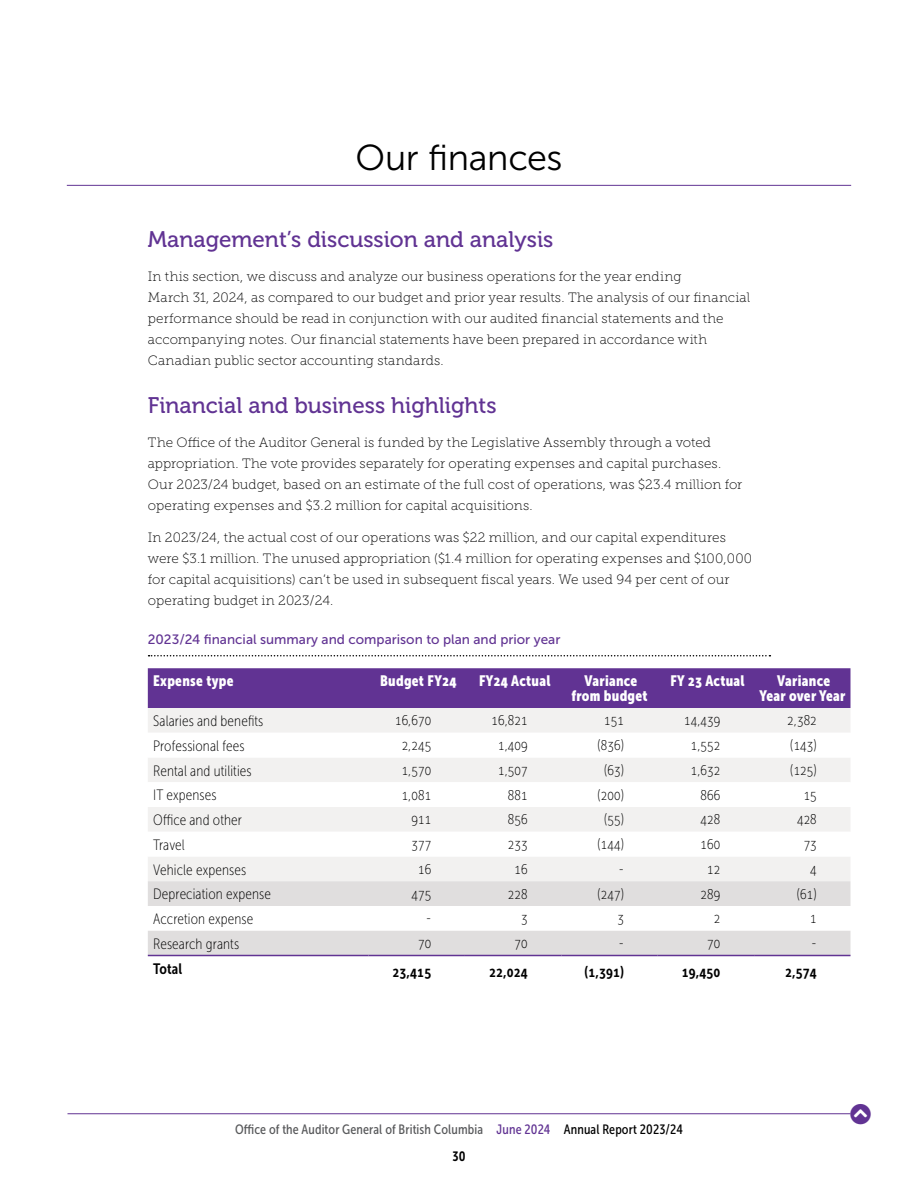
<style>
.page{position:relative;width:918px;height:1188px;background:#fff}
.page>*{position:absolute;margin:0;border:0;box-sizing:border-box;transform-origin:0 0}
.Head-1-red{font:36px "Museo Sans 300";letter-spacing:-.01em;color:#000}
.Head-3-green{font:22.5px "Museo 500";color:#613393}
.t1{font:21px "Font Awesome 5 Free Solid";color:#613393}
.Table_-_Body_-_Financials{font:15px "Museo Sans Cond 100";letter-spacing:.01em;color:#000}
.Table_-_Body{font:15px "Museo Sans Cond 100";letter-spacing:.01em;color:#000}
.Table_-_Head{font:15px/15px "Museo Sans Cond 900";letter-spacing:.02em;color:#fff;text-align:center}
.Table_-_Body_-_Financials-2{font:15px "Museo Sans Cond 700";letter-spacing:.01em;color:#000}
.Table_-_Body-2{font:15px "Museo Sans Cond 700";letter-spacing:.01em;color:#000}
.Body{font:13.5px/21px "Museo Slab 100";letter-spacing:.005em;color:#000}
.t2{font:13.5px "Museo Sans Cond 500";letter-spacing:.01em;color:#58595b}
.Exhibit{font:13.5px "Museo Sans 500";color:#613393}
.t3{font:13.5px "Museo Sans Cond 700";color:#000}
.s1{color:#613393}
.s2{color:#000}
</style>
<div class="page">
<hr style="left:68px;top:1113px;width:782px;height:1px;background:#613393">
<hr style="left:67px;top:185px;width:784px;height:1px;background:#613393">
<svg style="left:149px;top:655px;width:621px;height:1px"></svg>
<div style="left:148px;top:668px;width:702px;height:40px;background:#613393"></div>
<div style="left:148px;top:708px;width:702px;height:24px;background:#f2f1f0"></div>
<svg style="left:148px;top:758px;width:702px;height:199px;fill:#f2f1f0"></svg>
<svg style="left:148px;top:881px;width:702px;height:74px;fill:#e0dede"></svg>
<hr style="left:148px;top:955px;width:221px;height:1px;background:#613393">
<hr style="left:369px;top:955px;width:96px;height:1px;background:#613393">
<hr style="left:465px;top:955px;width:96px;height:1px;background:#613393">
<hr style="left:561px;top:955px;width:97px;height:1px;background:#613393">
<hr style="left:658px;top:955px;width:96px;height:1px;background:#613393">
<hr style="left:754px;top:955px;width:96px;height:1px;background:#613393">
<p class="Head-1-red" style="left:355px;top:138px;width:209px">Our finances</p>
<p class="Head-3-green" style="left:148px;top:227px;width:407px">Management’s discussion and analysis</p>
<p class="Body" style="left:148px;top:266px;width:604px">In this section, we discuss and analyze our business operations for the year ending<br>March 31, 2024, as compared to our budget and prior year results. The analysis of our financial performance should be read in conjunction with our audited financial statements and the accompanying notes. Our financial statements have been prepared in accordance with Canadian public sector accounting standards.</p>
<p class="Head-3-green" style="left:148px;top:393px;width:350px">Financial and business highlights</p>
<p class="Body" style="left:148px;top:432px;width:596px">The Office of the Auditor General is funded by the Legislative Assembly through a voted appropriation. The vote provides separately for operating expenses and capital purchases.<br>Our 2023/24 budget, based on an estimate of the full cost of operations, was $23.4 million for operating expenses and $3.2 million for capital acquisitions.</p>
<p class="Body" style="left:148px;top:527px;width:606px">In 2023/24, the actual cost of our operations was $22 million, and our capital expenditures were $3.1 million. The unused appropriation ($1.4 million for operating expenses and $100,000 for capital acquisitions) can’t be used in subsequent fiscal years. We used 94 per cent of our operating budget in 2023/24.</p>
<p class="Exhibit" style="left:148px;top:632px;width:414px">2023/24 financial summary and comparison to plan and prior year</p>
<p class="Table_-_Head" style="left:153px;top:673px;width:82px">Expense type</p>
<p class="Table_-_Head" style="left:380px;top:673px;width:78px">Budget FY24</p>
<p class="Table_-_Head" style="left:479px;top:673px;width:73px">FY24 Actual</p>
<p class="Table_-_Head" style="left:571px;top:673px;width:78px">Variance from budget</p>
<p class="Table_-_Head" style="left:670px;top:673px;width:76px">FY 23 Actual</p>
<p class="Table_-_Head" style="left:760px;top:673px;width:87px">Variance<br>Year over Year</p>
<p class="Table_-_Body" style="left:153px;top:713px;width:112px">Salaries and benefits</p>
<p class="Table_-_Body_-_Financials" style="left:395px;top:712px;width:38px">16,670</p>
<p class="Table_-_Body_-_Financials" style="left:491px;top:712px;width:38px">16,821</p>
<p class="Table_-_Body_-_Financials" style="left:604px;top:712px;width:21px">151</p>
<p class="Table_-_Body_-_Financials" style="left:684px;top:712px;width:38px">14,439</p>
<p class="Table_-_Body_-_Financials" style="left:787px;top:712px;width:31px">2,382</p>
<p class="Table_-_Body" style="left:153px;top:738px;width:93px">Professional fees</p>
<p class="Table_-_Body_-_Financials" style="left:402px;top:737px;width:31px">2,245</p>
<p class="Table_-_Body_-_Financials" style="left:498px;top:737px;width:31px">1,409</p>
<p class="Table_-_Body_-_Financials" style="left:598px;top:737px;width:28px">(836)</p>
<p class="Table_-_Body_-_Financials" style="left:691px;top:737px;width:31px">1,552</p>
<p class="Table_-_Body_-_Financials" style="left:790px;top:737px;width:28px">(143)</p>
<p class="Table_-_Body" style="left:153px;top:762px;width:100px">Rental and utilities</p>
<p class="Table_-_Body_-_Financials" style="left:402px;top:762px;width:31px">1,570</p>
<p class="Table_-_Body_-_Financials" style="left:498px;top:762px;width:31px">1,507</p>
<p class="Table_-_Body_-_Financials" style="left:604px;top:762px;width:21px">(63)</p>
<p class="Table_-_Body_-_Financials" style="left:691px;top:762px;width:31px">1,632</p>
<p class="Table_-_Body_-_Financials" style="left:790px;top:762px;width:28px">(125)</p>
<p class="Table_-_Body" style="left:153px;top:787px;width:65px">IT expenses</p>
<p class="Table_-_Body_-_Financials" style="left:402px;top:786px;width:31px">1,081</p>
<p class="Table_-_Body_-_Financials" style="left:508px;top:786px;width:21px">881</p>
<p class="Table_-_Body_-_Financials" style="left:598px;top:786px;width:28px">(200)</p>
<p class="Table_-_Body_-_Financials" style="left:701px;top:786px;width:21px">866</p>
<p class="Table_-_Body_-_Financials" style="left:804px;top:786px;width:15px">15</p>
<p class="Table_-_Body" style="left:153px;top:812px;width:90px">Office and other</p>
<p class="Table_-_Body_-_Financials" style="left:411px;top:811px;width:21px">911</p>
<p class="Table_-_Body_-_Financials" style="left:508px;top:811px;width:21px">856</p>
<p class="Table_-_Body_-_Financials" style="left:604px;top:811px;width:21px">(55)</p>
<p class="Table_-_Body_-_Financials" style="left:701px;top:811px;width:21px">428</p>
<p class="Table_-_Body_-_Financials" style="left:797px;top:811px;width:21px">428</p>
<p class="Table_-_Body" style="left:153px;top:837px;width:33px">Travel</p>
<p class="Table_-_Body_-_Financials" style="left:411px;top:836px;width:21px">377</p>
<p class="Table_-_Body_-_Financials" style="left:508px;top:836px;width:21px">233</p>
<p class="Table_-_Body_-_Financials" style="left:598px;top:836px;width:28px">(144)</p>
<p class="Table_-_Body_-_Financials" style="left:701px;top:836px;width:21px">160</p>
<p class="Table_-_Body_-_Financials" style="left:804px;top:836px;width:15px">73</p>
<p class="Table_-_Body" style="left:153px;top:861px;width:94px">Vehicle expenses</p>
<p class="Table_-_Body_-_Financials" style="left:418px;top:861px;width:15px">16</p>
<p class="Table_-_Body_-_Financials" style="left:515px;top:861px;width:15px">16</p>
<p class="Table_-_Body_-_Financials" style="left:619px;top:861px;width:7px">-</p>
<p class="Table_-_Body_-_Financials" style="left:707px;top:861px;width:15px">12</p>
<p class="Table_-_Body_-_Financials" style="left:810px;top:861px;width:8px">4</p>
<p class="Table_-_Body" style="left:153px;top:886px;width:119px">Depreciation expense</p>
<p class="Table_-_Body_-_Financials" style="left:411px;top:885px;width:21px">475</p>
<p class="Table_-_Body_-_Financials" style="left:508px;top:885px;width:21px">228</p>
<p class="Table_-_Body_-_Financials" style="left:598px;top:885px;width:28px">(247)</p>
<p class="Table_-_Body_-_Financials" style="left:701px;top:885px;width:21px">289</p>
<p class="Table_-_Body_-_Financials" style="left:797px;top:885px;width:21px">(61)</p>
<p class="Table_-_Body" style="left:153px;top:911px;width:102px">Accretion expense</p>
<p class="Table_-_Body_-_Financials" style="left:426px;top:910px;width:7px">-</p>
<p class="Table_-_Body_-_Financials" style="left:521px;top:910px;width:8px">3</p>
<p class="Table_-_Body_-_Financials" style="left:618px;top:910px;width:8px">3</p>
<p class="Table_-_Body_-_Financials" style="left:714px;top:910px;width:8px">2</p>
<p class="Table_-_Body_-_Financials" style="left:810px;top:910px;width:8px">1</p>
<p class="Table_-_Body" style="left:153px;top:936px;width:87px">Research grants</p>
<p class="Table_-_Body_-_Financials" style="left:418px;top:935px;width:15px">70</p>
<p class="Table_-_Body_-_Financials" style="left:515px;top:935px;width:15px">70</p>
<p class="Table_-_Body_-_Financials" style="left:619px;top:935px;width:7px">-</p>
<p class="Table_-_Body_-_Financials" style="left:707px;top:935px;width:15px">70</p>
<p class="Table_-_Body_-_Financials" style="left:812px;top:935px;width:7px">-</p>
<p class="Table_-_Body-2" style="left:153px;top:960px;width:30px">Total</p>
<p class="Table_-_Body_-_Financials-2" style="left:393px;top:963px;width:40px">23,415</p>
<p class="Table_-_Body_-_Financials-2" style="left:489px;top:963px;width:40px">22,024</p>
<p class="Table_-_Body_-_Financials-2" style="left:584px;top:963px;width:41px">(1,391)</p>
<p class="Table_-_Body_-_Financials-2" style="left:682px;top:963px;width:40px">19,450</p>
<p class="Table_-_Body_-_Financials-2" style="left:785px;top:963px;width:33px">2,574</p>
<p class="t2" style="left:235px;top:1122px;width:449px">Office of the Auditor General of British Columbia <span class="s1">June 2024</span> <span class="s2">Annual Report 2023/24</span></p>
<p class="t3" style="left:452px;top:1149px;width:15px">30</p>
<h3 class="t1" style="left:850px;top:1104px;width:22px">❖□■●</h3>
</div>
